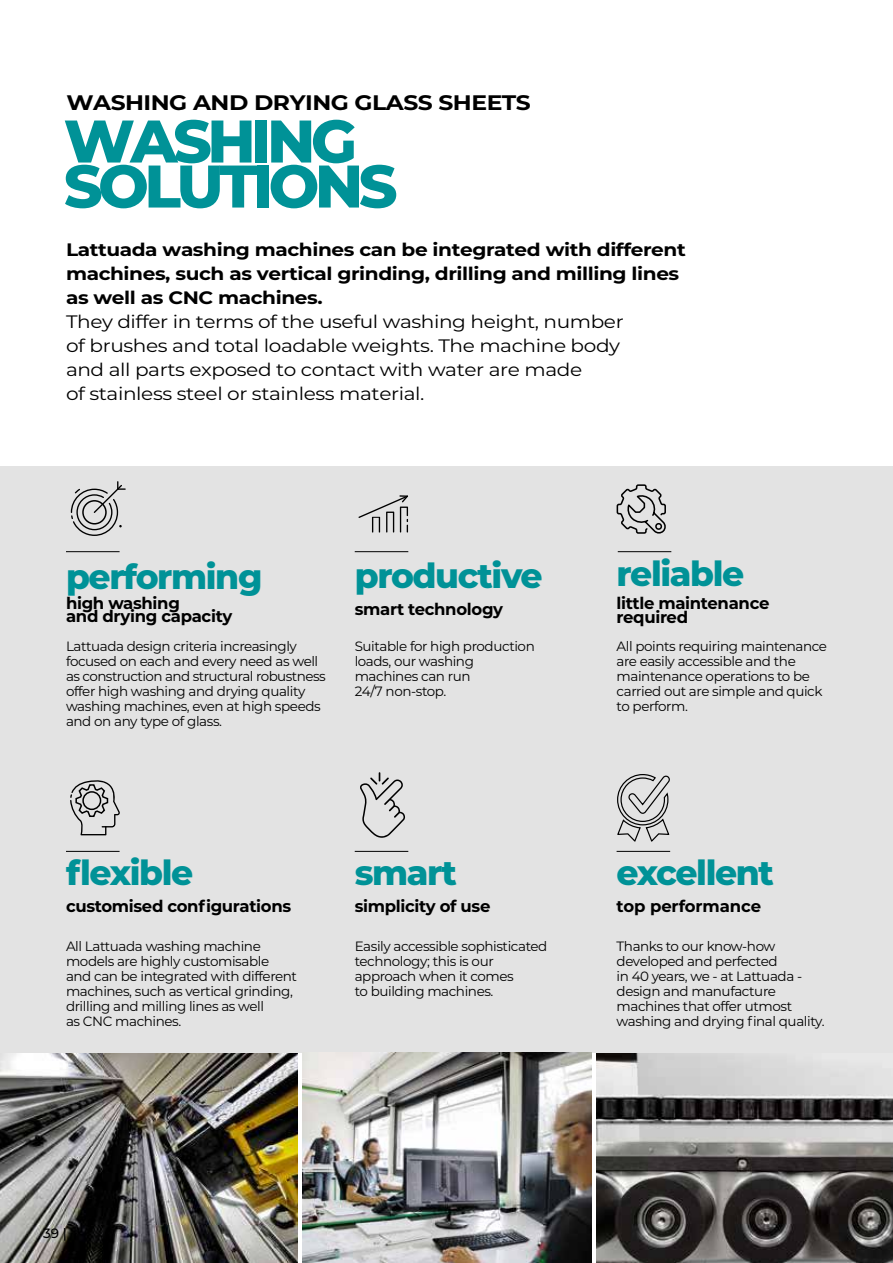
<style>
.page{position:relative;width:893px;height:1263px;background:#fff}
.page>*{position:absolute;margin:0;border:0;box-sizing:border-box;transform-origin:0 0}
.t1{font:800 60px/45px "Montserrat";letter-spacing:-.075em;color:#009297}
.t2{font:800 34.5px "Montserrat";letter-spacing:-.04em;color:#009297}
.t3{font:700 21px "Montserrat";letter-spacing:-.02em;color:#000;scale:1.12 1}
.t4{font:18px/24px "Montserrat";letter-spacing:-.02em;color:#000;scale:1.12 1}
.t5{font:700 18px/24px "Montserrat";letter-spacing:-.02em;color:#000;scale:1.12 1}
.t6{font:700 16.5px/13.5px "Montserrat";letter-spacing:-.02em;color:#000}
.t7{font:13.5px/15px "Montserrat";letter-spacing:-.03em;color:#000}
.t8{font:500 13.5px "Montserrat";color:#000}
</style>
<div class="page">
<img style="left:0;top:1052px;width:298px;height:211px">
<img style="left:597px;top:1052px;width:296px;height:211px">
<div style="left:0;top:466px;width:893px;height:586px;background:#e3e3e3"></div>
<svg style="left:616px;top:484px;width:50px;height:50px"></svg>
<hr style="left:618px;top:551px;width:53px;height:1px;background:#000">
<svg style="left:71px;top:481px;width:55px;height:55px"></svg>
<hr style="left:66px;top:551px;width:54px;height:1px;background:#000">
<svg style="left:70px;top:780px;width:50px;height:55px"></svg>
<hr style="left:66px;top:851px;width:54px;height:1px;background:#000">
<hr style="left:355px;top:551px;width:53px;height:1px;background:#000">
<svg style="left:358px;top:495px;width:50px;height:37px"></svg>
<hr style="left:355px;top:851px;width:53px;height:1px;background:#000">
<svg style="left:360px;top:772px;width:45px;height:66px"></svg>
<hr style="left:617px;top:851px;width:53px;height:1px;background:#000">
<svg style="left:617px;top:774px;width:53px;height:68px"></svg>
<img style="left:303px;top:1052px;width:288px;height:211px">
<h3 class="t3" style="left:66px;top:87px;width:416px">WASHING AND DRYING GLASS SHEETS</h3>
<h1 class="t1" style="left:64px;top:115px;width:335px">WASHING<br>SOLUTIONS</h1>
<h3 class="t5" style="left:66px;top:237px;width:555px">Lattuada washing machines can be integrated with different machines, such as vertical grinding, drilling and milling lines as well as CNC machines.</h3>
<h3 class="t4" style="left:66px;top:309px;width:499px">They differ in terms of the useful washing height, number of brushes and total loadable weights. The machine body and all parts exposed to contact with water are made<br>of stainless steel or stainless material.</h3>
<h2 class="t2" style="left:66px;top:552px;width:198px">performing</h2>
<p class="t6" style="left:66px;top:595px;width:168px">high washing<br>and drying capacity</p>
<p class="t7" style="left:66px;top:638px;width:261px">Lattuada design criteria increasingly focused on each and every need as well as construction and structural robustness offer high washing and drying quality washing machines, even at high speeds and on any type of glass.</p>
<h2 class="t2" style="left:355px;top:550px;width:189px">productive</h2>
<p class="t6" style="left:355px;top:601px;width:150px">smart technology</p>
<p class="t7" style="left:355px;top:638px;width:182px">Suitable for high production loads, our washing machines can run<br>24/7 non-stop.</p>
<h2 class="t2" style="left:66px;top:848px;width:129px">flexible</h2>
<p class="t6" style="left:66px;top:898px;width:227px">customised configurations</p>
<p class="t7" style="left:66px;top:938px;width:233px">All Lattuada washing machine models are highly customisable and can be integrated with different machines, such as vertical grinding, drilling and milling lines as well<br>as CNC machines.</p>
<h2 class="t2" style="left:355px;top:848px;width:104px">smart</h2>
<p class="t6" style="left:355px;top:898px;width:137px">simplicity of use</p>
<p class="t7" style="left:355px;top:938px;width:194px">Easily accessible sophisticated technology; this is our approach when it comes<br>to building machines.</p>
<h2 class="t2" style="left:617px;top:548px;width:129px">reliable</h2>
<p class="t6" style="left:617px;top:596px;width:154px">little maintenance required</p>
<p class="t7" style="left:617px;top:638px;width:212px">All points requiring maintenance are easily accessible and the maintenance operations to be carried out are simple and quick to perform.</p>
<h2 class="t2" style="left:617px;top:848px;width:159px">excellent</h2>
<p class="t6" style="left:617px;top:898px;width:146px">top performance</p>
<p class="t7" style="left:617px;top:938px;width:209px">Thanks to our know-how developed and perfected<br>in 40 years, we - at Lattuada - design and manufacture machines that offer utmost washing and drying final quality.</p>
<p class="t8" style="left:43px;top:1224px;width:25px">39 |</p>
</div>
